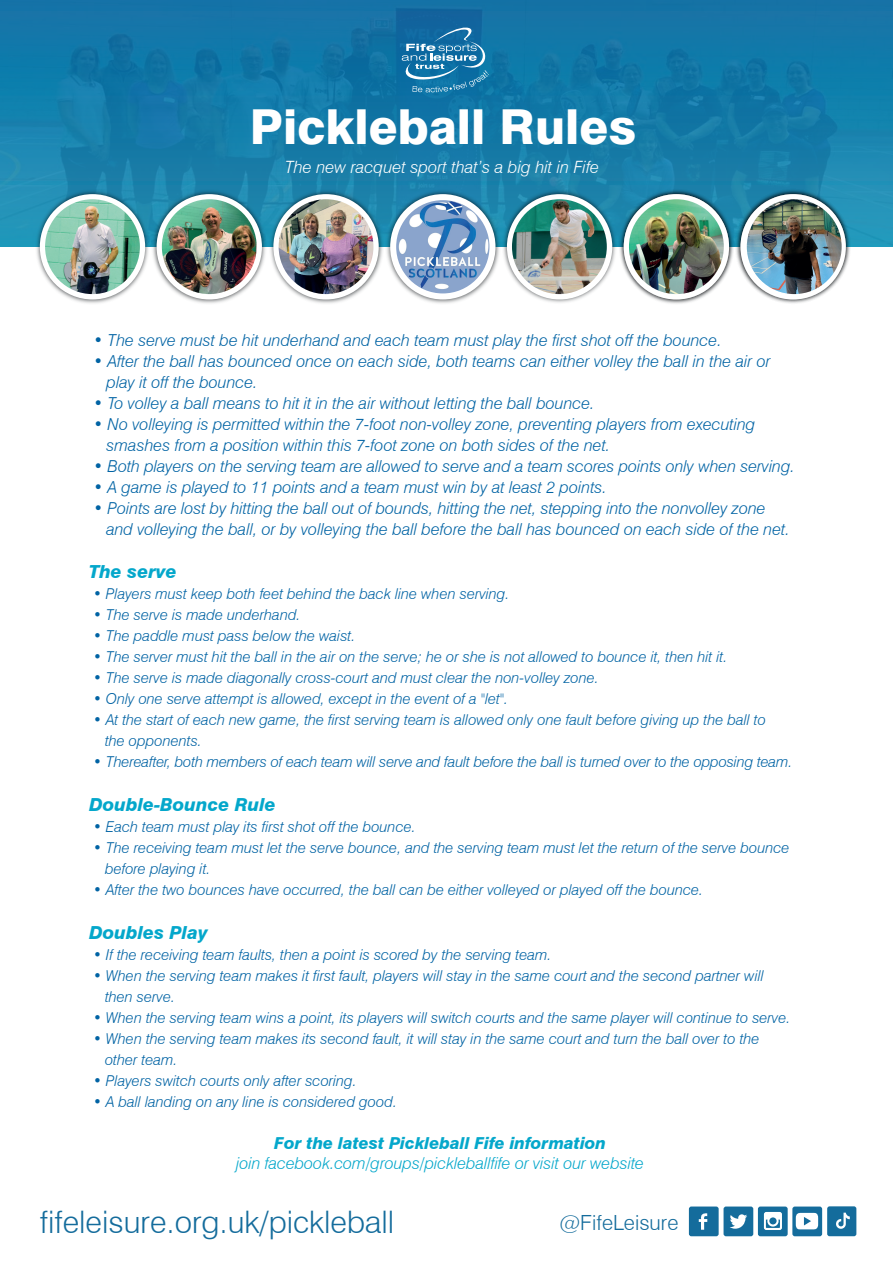
<style>
.page{position:relative;width:893px;height:1263px;background:#fff}
.page>*{position:absolute;margin:0;border:0;box-sizing:border-box;transform-origin:0 0}
.t1{font:800 48.3px "Swiss 721 BT";color:#fff}
.t2{font:300 31.05px "Swiss 721 BT";color:#146c9c}
.t3{font:300 20.85px "Swiss 721 BT";color:#146c9c}
.t4{font:italic 800 18px "Swiss 721 BT";color:#04a7cb}
.t5{font:italic 300 16.95px "Swiss 721 BT";color:#fff}
.t6{font:italic 300 16.5px/21px "Swiss 721 BT";color:#0063a4}
.t7{font:italic 300 16.5px "Swiss 721 BT";letter-spacing:-.005em;color:#04a7cb}
.t8{font:italic 800 16.5px "Swiss 721 BT";letter-spacing:-.005em;color:#04a7cb}
.t9{font:italic 300 15px/21px "Swiss 721 BT";color:#0063a4}
</style>
<div class="page">
<svg style="left:689px;top:1206px;width:167px;height:30px"></svg>
<div style="left:0;top:0;width:893px;height:269px;background:linear-gradient(to bottom,#0d6ca1,#2598ba)"></div>
<div style="left:0;top:247px;width:893px;height:77px;background:#fff"></div>
<img style="left:152px;top:188px;width:465px;height:116px">
<div style="left:390px;top:194px;width:105px;height:105px;background:#fff;border-radius:53px"></div>
<img style="left:396px;top:200px;width:93px;height:93px;border-radius:47px">
<div style="left:507px;top:194px;width:105px;height:105px;background:#fff;border-radius:53px"></div>
<img style="left:512px;top:199px;width:95px;height:95px;border-radius:47px">
<svg style="left:273px;top:194px;width:106px;height:105px"></svg>
<img style="left:279px;top:199px;width:94px;height:95px;border-radius:47px">
<img style="left:617px;top:188px;width:235px;height:116px">
<div style="left:157px;top:194px;width:105px;height:105px;background:#fff;border-radius:53px"></div>
<img style="left:162px;top:199px;width:95px;height:95px;border-radius:47px">
<img style="left:33px;top:188px;width:119px;height:116px">
<div style="left:40px;top:194px;width:105px;height:105px;background:#fff;border-radius:53px"></div>
<img style="left:45px;top:199px;width:95px;height:95px;border-radius:47px">
<div style="left:624px;top:194px;width:105px;height:105px;background:#fff;border-radius:53px"></div>
<img style="left:629px;top:199px;width:95px;height:95px;border-radius:47px">
<svg style="left:740px;top:194px;width:106px;height:105px"></svg>
<img style="left:747px;top:199px;width:95px;height:95px;border-radius:47px">
<svg style="left:388px;top:21px;width:108px;height:71px;background:#287dac"></svg>
<h1 class="t1" style="left:250px;top:98px;width:388px">Pickleball Rules</h1>
<p class="t5" style="left:285px;top:157px;width:316px">The new racquet sport that’s a big hit in Fife</p>
<p class="t6" style="left:93px;top:329px;width:630px">• The serve must be hit underhand and each team must play the first shot off the bounce.</p>
<p class="t6" style="left:107px;top:350px;width:665px;text-indent:-13px">• After the ball has bounced once on each side, both teams can either volley the ball in the air or play it off the bounce.</p>
<p class="t6" style="left:93px;top:392px;width:503px">• To volley a ball means to hit it in the air without letting the ball bounce.</p>
<p class="t6" style="left:107px;top:413px;width:650px;text-indent:-13px">• No volleying is permitted within the 7-foot non-volley zone, preventing players from executing smashes from a position within this 7-foot zone on both sides of the net.</p>
<p class="t6" style="left:93px;top:455px;width:703px">• Both players on the serving team are allowed to serve and a team scores points only when serving.</p>
<p class="t6" style="left:93px;top:476px;width:515px">• A game is played to 11 points and a team must win by at least 2 points.</p>
<p class="t6" style="left:106px;top:497px;width:685px;text-indent:-13px">• Points are lost by hitting the ball out of bounds, hitting the net, stepping into the nonvolley zone and volleying the ball, or by volleying the ball before the ball has bounced on each side of the net.</p>
<p class="t4" style="left:89px;top:561px;width:89px">The serve</p>
<p class="t9" style="left:93px;top:583px;width:418px">• Players must keep both feet behind the back line when serving.</p>
<p class="t9" style="left:93px;top:604px;width:209px">• The serve is made underhand.</p>
<p class="t9" style="left:93px;top:625px;width:264px">• The paddle must pass below the waist.</p>
<p class="t9" style="left:93px;top:646px;width:636px">• The server must hit the ball in the air on the serve; he or she is not allowed to bounce it, then hit it.</p>
<p class="t9" style="left:93px;top:667px;width:507px">• The serve is made diagonally cross-court and must clear the non-volley zone.</p>
<p class="t9" style="left:93px;top:688px;width:416px">• Only one serve attempt is allowed, except in the event of a "let".</p>
<p class="t9" style="left:105px;top:709px;width:662px;text-indent:-12px">• At the start of each new game, the first serving team is allowed only one fault before giving up the ball to the opponents.</p>
<p class="t9" style="left:93px;top:751px;width:701px">• Thereafter, both members of each team will serve and fault before the ball is turned over to the opposing team.</p>
<p class="t4" style="left:89px;top:794px;width:188px">Double-Bounce Rule</p>
<p class="t9" style="left:93px;top:816px;width:324px">• Each team must play its first shot off the bounce.</p>
<p class="t9" style="left:105px;top:837px;width:686px;text-indent:-12px">• The receiving team must let the serve bounce, and the serving team must let the return of the serve bounce before playing it.</p>
<p class="t9" style="left:93px;top:879px;width:612px">• After the two bounces have occurred, the ball can be either volleyed or played off the bounce.</p>
<p class="t4" style="left:89px;top:921px;width:120px">Doubles Play</p>
<p class="t9" style="left:93px;top:943px;width:460px">• If the receiving team faults, then a point is scored by the serving team.</p>
<p class="t9" style="left:105px;top:964px;width:660px;text-indent:-12px">• When the serving team makes it first fault, players will stay in the same court and the second partner will then serve.</p>
<p class="t9" style="left:93px;top:1006px;width:699px">• When the serving team wins a point, its players will switch courts and the same player will continue to serve.</p>
<p class="t9" style="left:105px;top:1027px;width:656px;text-indent:-12px">• When the serving team makes its second fault, it will stay in the same court and turn the ball over to the other team.</p>
<p class="t9" style="left:93px;top:1069px;width:265px">• Players switch courts only after scoring.</p>
<p class="t9" style="left:93px;top:1090px;width:305px">• A ball landing on any line is considered good.</p>
<p class="t8" style="left:274px;top:1133px;width:334px">For the latest Pickleball Fife information</p>
<p class="t7" style="left:236px;top:1153px;width:410px">join facebook.com/groups/pickleballfife or visit our website</p>
<h2 class="t2" style="left:40px;top:1203px;width:356px">fifeleisure.org.uk/pickleball</h2>
<h3 class="t3" style="left:559px;top:1210px;width:121px">@FifeLeisure</h3>
</div>
